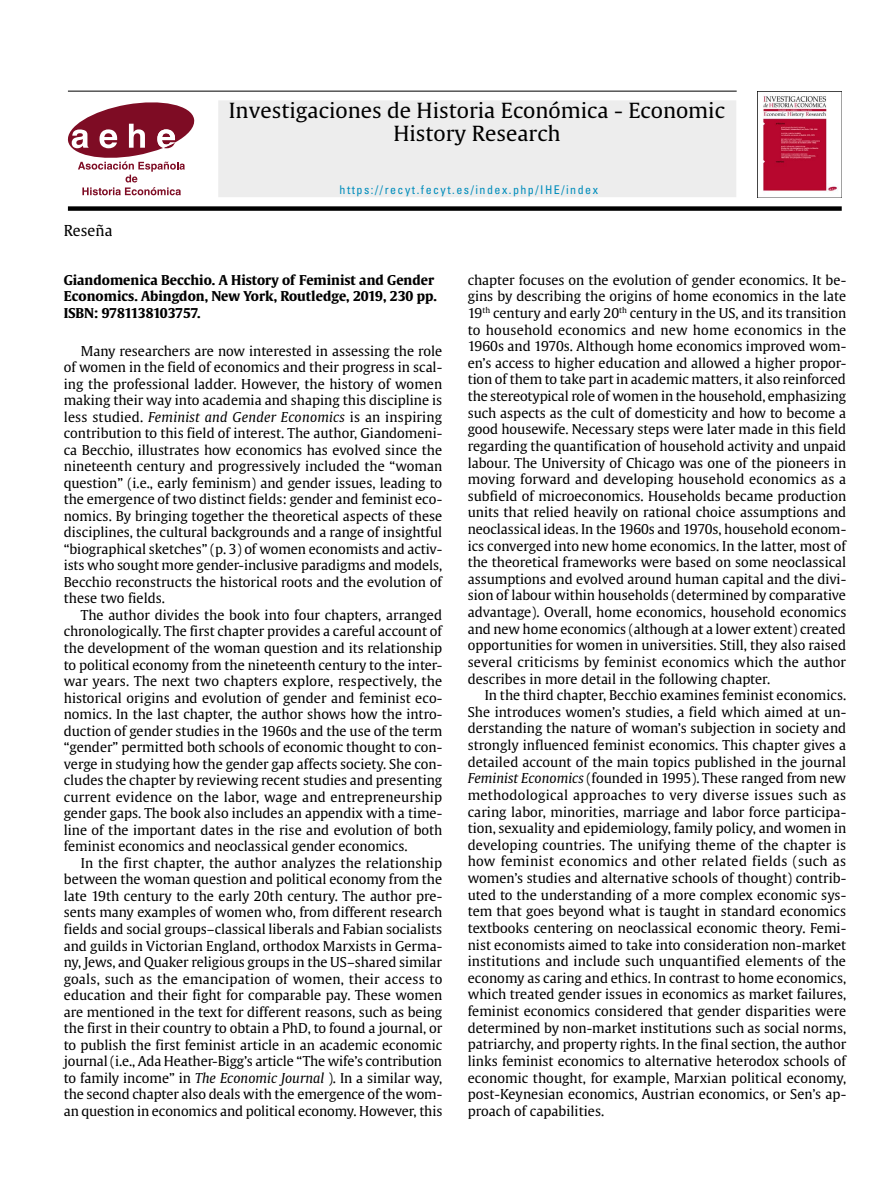
<style>
.page{position:relative;width:893px;height:1191px;background:#fff}
.page>*{position:absolute;margin:0;border:0;box-sizing:border-box;transform-origin:0 0}
.t1{font:20.7px/23.7px "Gulliver RM";color:#000;text-align:center}
.t2{font:15px "Gulliver";color:#000}
.Texto_general{font:13.5px/16.6px "Gulliver";color:#000;text-align:justify}
.Titular{font:700 13.5px/16.5px "Gulliver";color:#000}
.t3{font:condensed 12px "Univers";letter-spacing:.125em;color:#008dbc}
.s1{font-style:italic}
</style>
<div class="page">
<hr style="left:68px;top:91px;width:669px;height:1px;background:#000">
<div style="left:218px;top:100px;width:518px;height:97px;background:#ededed"></div>
<svg style="left:68px;top:102px;width:126px;height:93px"></svg>
<img style="left:758px;top:91px;width:84px;height:106px">
<div style="left:68px;top:206px;width:774px;height:5px;background:#000"></div>
<h1 class="t1" style="left:229px;top:98px;width:498px">Investigaciones de Historia Económica - Economic<br>History Research</h1>
<p class="t2" style="left:64px;top:221px;width:50px">Reseña</p>
<p class="t3" style="left:340px;top:182px;width:260px">https://recyt.fecyt.es/index.php/IHE/index</p>
<p class="Titular" style="left:64px;top:271px;width:375px">Giandomenica Becchio. A History of Feminist and Gender<br>Economics. Abingdon, New York, Routledge, 2019, 230 pp.<br>ISBN: 9781138103757.</p>
<p class="Texto_general" style="left:64px;top:342px;width:380px;text-indent:17px">Many researchers are now interested in assessing the role of women in the field of economics and their progress in scal&shy;ing the professional ladder. However, the history of women making their way into academia and shaping this discipline is less studied. <span class="s1">Feminist and Gender Economics</span> is an inspiring contribution to this field of interest. The author, Giandomeni&shy;ca Becchio, illustrates how economics has evolved since the nineteenth century and progressively included the “woman question” (i.e., early feminism) and gender issues, leading to the emergence of two distinct fields: gender and feminist eco&shy;nomics. By bringing together the theoretical aspects of these disciplines, the cultural backgrounds and a range of insightful “biographical sketches” (p. 3) of women economists and activ&shy;ists who sought more gender-inclusive paradigms and models, Becchio reconstructs the historical roots and the evolution of these two fields.</p>
<p class="Texto_general" style="left:64px;top:607px;width:380px;text-indent:17px">The author divides the book into four chapters, arranged chronologically. The first chapter provides a careful account of the development of the woman question and its relationship to political economy from the nineteenth century to the inter&shy;war years. The next two chapters explore, respectively, the historical origins and evolution of gender and feminist eco&shy;nomics. In the last chapter, the author shows how the intro&shy;duction of gender studies in the 1960s and the use of the term “gender” permitted both schools of economic thought to con&shy;verge in studying how the gender gap affects society. She con&shy;cludes the chapter by reviewing recent studies and presenting current evidence on the labor, wage and entrepreneurship gender gaps. The book also includes an appendix with a time&shy;line of the important dates in the rise and evolution of both feminist economics and neoclassical gender economics.</p>
<p class="Texto_general" style="left:64px;top:854px;width:380px;text-indent:17px">In the first chapter, the author analyzes the relationship between the woman question and political economy from the late 19th century to the early 20th century. The author pre&shy;sents many examples of women who, from different research fields and social groups–classical liberals and Fabian socialists and guilds in Victorian England, orthodox Marxists in Germa&shy;ny, Jews, and Quaker religious groups in the US–shared similar goals, such as the emancipation of women, their access to education and their fight for comparable pay. These women are mentioned in the text for different reasons, such as being the first in their country to obtain a PhD, to found a journal, or to publish the first feminist article in an academic economic journal (i.e., Ada Heather-Bigg’s article “The wife’s contribution to family income” in <span class="s1">The Economic Journal</span> ). In a similar way, the second chapter also deals with the emergence of the wom&shy;an question in economics and political economy. However, this</p>
<p class="Texto_general" style="left:468px;top:271px;width:380px">chapter focuses on the evolution of gender economics. It be&shy;gins by describing the origins of home economics in the late 19<sup>th</sup> century and early 20<sup>th</sup> century in the US, and its transition to household economics and new home economics in the 1960s and 1970s. Although home economics improved wom&shy;en’s access to higher education and allowed a higher propor&shy;tion of them to take part in academic matters, it also reinforced the stereotypical role of women in the household, emphasizing such aspects as the cult of domesticity and how to become a good housewife. Necessary steps were later made in this field regarding the quantification of household activity and unpaid labour. The University of Chicago was one of the pioneers in moving forward and developing household economics as a subfield of microeconomics. Households became production units that relied heavily on rational choice assumptions and neoclassical ideas. In the 1960s and 1970s, household econom&shy;ics converged into new home economics. In the latter, most of the theoretical frameworks were based on some neoclassical assumptions and evolved around human capital and the divi&shy;sion of labour within households (determined by comparative advantage). Overall, home economics, household economics and new home economics (although at a lower extent) created opportunities for women in universities. Still, they also raised several criticisms by feminist economics which the author describes in more detail in the following chapter.</p>
<p class="Texto_general" style="left:468px;top:687px;width:380px;text-indent:17px">In the third chapter, Becchio examines feminist economics.<br>She introduces women’s studies, a field which aimed at un&shy;derstanding the nature of woman’s subjection in society and strongly influenced feminist economics. This chapter gives a detailed account of the main topics published in the journal <span class="s1">Feminist Economics</span> (founded in 1995). These ranged from new methodological approaches to very diverse issues such as caring labor, minorities, marriage and labor force participa&shy;tion, sexuality and epidemiology, family policy, and women in developing countries. The unifying theme of the chapter is how feminist economics and other related fields (such as women’s studies and alternative schools of thought) contrib&shy;uted to the understanding of a more complex economic sys&shy;tem that goes beyond what is taught in standard economics textbooks centering on neoclassical economic theory. Femi&shy;nist economists aimed to take into consideration non-market institutions and include such unquantified elements of the economy as caring and ethics. In contrast to home economics, which treated gender issues in economics as market failures, feminist economics considered that gender disparities were determined by non-market institutions such as social norms, patriarchy, and property rights. In the final section, the author links feminist economics to alternative heterodox schools of economic thought, for example, Marxian political economy, post-Keynesian economics, Austrian economics, or Sen’s ap&shy;proach of capabilities.</p>
</div>
